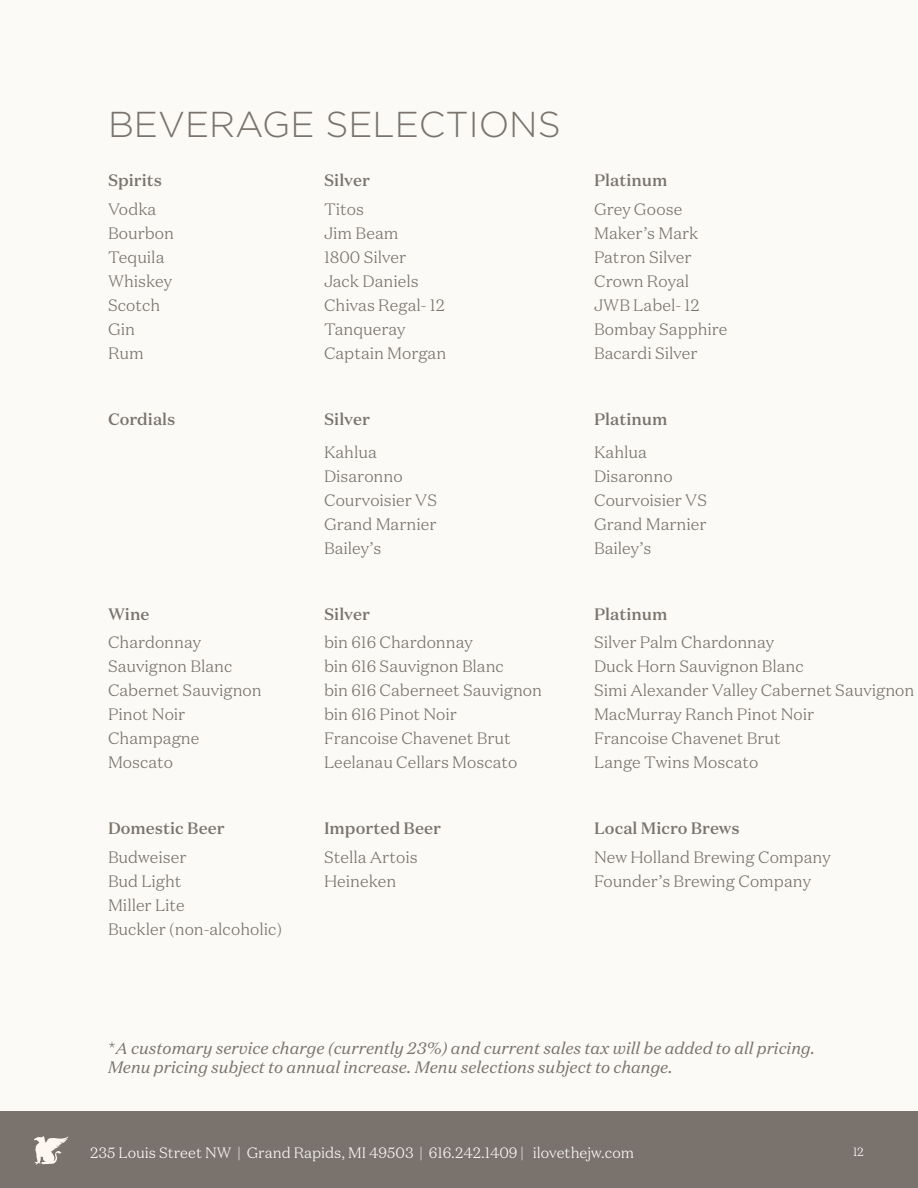
<style>
.page{position:relative;width:918px;height:1188px;background:#fbfaf6}
.page>*{position:absolute;margin:0;border:0;box-sizing:border-box;transform-origin:0 0}
.t1{font:300 36px "Gotham";color:#79726d}
.t2{font:300 16.5px "Domaine Text";color:#79726d}
.t3{font:italic 16.5px/19.8px "Domaine Text";color:#79726d}
.t4{font:500 16.5px "Domaine Text";color:#79726d}
.t5{font:300 15px "Domaine Text";color:#fbfaf6}
.t6{font:300 12px "Domaine Text";color:#fff}
.s1{font-weight:300;font-style:normal}
</style>
<div class="page">
<div style="left:0;top:1112px;width:918px;height:76px;background:#79726d"></div>
<svg style="left:34px;top:1136px;width:34px;height:29px"></svg>
<p class="t1" style="left:108px;top:101px;width:454px">BEVERAGE SELECTIONS</p>
<p class="t4" style="left:108px;top:170px;width:56px">Spirits</p>
<p class="t4" style="left:324px;top:170px;width:47px">Silver</p>
<p class="t4" style="left:594px;top:170px;width:75px">Platinum</p>
<p class="t2" style="left:108px;top:199px;width:50px">Vodka</p>
<p class="t2" style="left:324px;top:199px;width:42px">Titos</p>
<p class="t2" style="left:594px;top:199px;width:90px">Grey Goose</p>
<p class="t2" style="left:108px;top:223px;width:68px">Bourbon</p>
<p class="t2" style="left:324px;top:223px;width:76px">Jim Beam</p>
<p class="t2" style="left:594px;top:223px;width:106px">Maker’s Mark</p>
<p class="t2" style="left:108px;top:247px;width:58px">Tequila</p>
<p class="t2" style="left:324px;top:247px;width:84px">1800 Silver</p>
<p class="t2" style="left:594px;top:247px;width:99px">Patron Silver</p>
<p class="t2" style="left:108px;top:271px;width:66px">Whiskey</p>
<p class="t2" style="left:324px;top:271px;width:96px">Jack Daniels</p>
<p class="t2" style="left:594px;top:271px;width:97px">Crown Royal</p>
<p class="t2" style="left:108px;top:295px;width:54px">Scotch</p>
<p class="t2" style="left:324px;top:295px;width:122px">Chivas Regal- 12</p>
<p class="t2" style="left:594px;top:295px;width:107px">JWB Label- 12</p>
<p class="t2" style="left:108px;top:319px;width:28px">Gin</p>
<p class="t2" style="left:324px;top:319px;width:83px">Tanqueray</p>
<p class="t2" style="left:594px;top:319px;width:135px">Bombay Sapphire</p>
<p class="t2" style="left:108px;top:343px;width:37px">Rum</p>
<p class="t2" style="left:324px;top:343px;width:124px">Captain Morgan</p>
<p class="t2" style="left:594px;top:343px;width:105px">Bacardi Silver</p>
<p class="t4" style="left:108px;top:408px;width:69px">Cordials</p>
<p class="t4" style="left:324px;top:408px;width:47px">Silver</p>
<p class="t4" style="left:594px;top:408px;width:75px">Platinum</p>
<p class="t2" style="left:324px;top:442px;width:54px">Kahlua</p>
<p class="t2" style="left:594px;top:442px;width:54px">Kahlua</p>
<p class="t2" style="left:324px;top:466px;width:80px">Disaronno</p>
<p class="t2" style="left:594px;top:466px;width:80px">Disaronno</p>
<p class="t2" style="left:324px;top:490px;width:115px">Courvoisier VS</p>
<p class="t2" style="left:594px;top:490px;width:115px">Courvoisier VS</p>
<p class="t2" style="left:324px;top:514px;width:114px">Grand Marnier</p>
<p class="t2" style="left:594px;top:514px;width:114px">Grand Marnier</p>
<p class="t2" style="left:324px;top:538px;width:59px">Bailey’s</p>
<p class="t2" style="left:594px;top:538px;width:59px">Bailey’s</p>
<p class="t4" style="left:108px;top:603px;width:43px">Wine</p>
<p class="t4" style="left:324px;top:603px;width:47px">Silver</p>
<p class="t4" style="left:594px;top:603px;width:75px">Platinum</p>
<p class="t2" style="left:108px;top:632px;width:95px">Chardonnay</p>
<p class="t2" style="left:324px;top:632px;width:150px">bin 616 Chardonnay</p>
<p class="t2" style="left:594px;top:632px;width:182px">Silver Palm Chardonnay</p>
<p class="t2" style="left:108px;top:656px;width:126px">Sauvignon Blanc</p>
<p class="t2" style="left:324px;top:656px;width:181px">bin 616 Sauvignon Blanc</p>
<p class="t2" style="left:594px;top:656px;width:211px">Duck Horn Sauvignon Blanc</p>
<p class="t2" style="left:108px;top:680px;width:155px">Cabernet Sauvignon</p>
<p class="t2" style="left:324px;top:680px;width:220px">bin 616 Caberneet Sauvignon</p>
<p class="t2" style="left:594px;top:680px;width:322px">Simi Alexander Valley Cabernet Sauvignon</p>
<p class="t2" style="left:108px;top:704px;width:79px">Pinot Noir</p>
<p class="t2" style="left:324px;top:704px;width:135px">bin 616 Pinot Noir</p>
<p class="t2" style="left:594px;top:704px;width:222px">MacMurray Ranch Pinot Noir</p>
<p class="t2" style="left:108px;top:728px;width:93px">Champagne</p>
<p class="t2" style="left:324px;top:728px;width:188px">Francoise Chavenet Brut</p>
<p class="t2" style="left:594px;top:728px;width:188px">Francoise Chavenet Brut</p>
<p class="t2" style="left:108px;top:752px;width:67px">Moscato</p>
<p class="t2" style="left:324px;top:752px;width:195px">Leelanau Cellars Moscato</p>
<p class="t2" style="left:594px;top:752px;width:166px">Lange Twins Moscato</p>
<p class="t4" style="left:108px;top:818px;width:118px">Domestic Beer</p>
<p class="t4" style="left:324px;top:818px;width:119px">Imported Beer</p>
<p class="t4" style="left:594px;top:818px;width:147px">Local Micro Brews</p>
<p class="t2" style="left:108px;top:847px;width:80px">Budweiser</p>
<p class="t2" style="left:324px;top:847px;width:95px">Stella Artois</p>
<p class="t2" style="left:594px;top:847px;width:238px">New Holland Brewing Company</p>
<p class="t2" style="left:108px;top:871px;width:75px">Bud Light</p>
<p class="t2" style="left:324px;top:871px;width:74px">Heineken</p>
<p class="t2" style="left:594px;top:871px;width:219px">Founder’s Brewing Company</p>
<p class="t2" style="left:108px;top:895px;width:78px">Miller Lite</p>
<p class="t2" style="left:108px;top:919px;width:176px">Buckler (non-alcoholic)</p>
<p class="t3" style="left:108px;top:1038px;width:709px"><span class="s1">*</span>A customary service charge (currently 23%) and current sales tax will be added to all pricing.<br>Menu pricing subject to annual increase. Menu selections subject to change.</p>
<p class="t5" style="left:90px;top:1143px;width:546px">235 Louis Street NW | Grand Rapids, MI 49503 | 616.242.1409 | ilovethejw.com</p>
<p class="t6" style="left:853px;top:1144px;width:12px">12</p>
</div>
